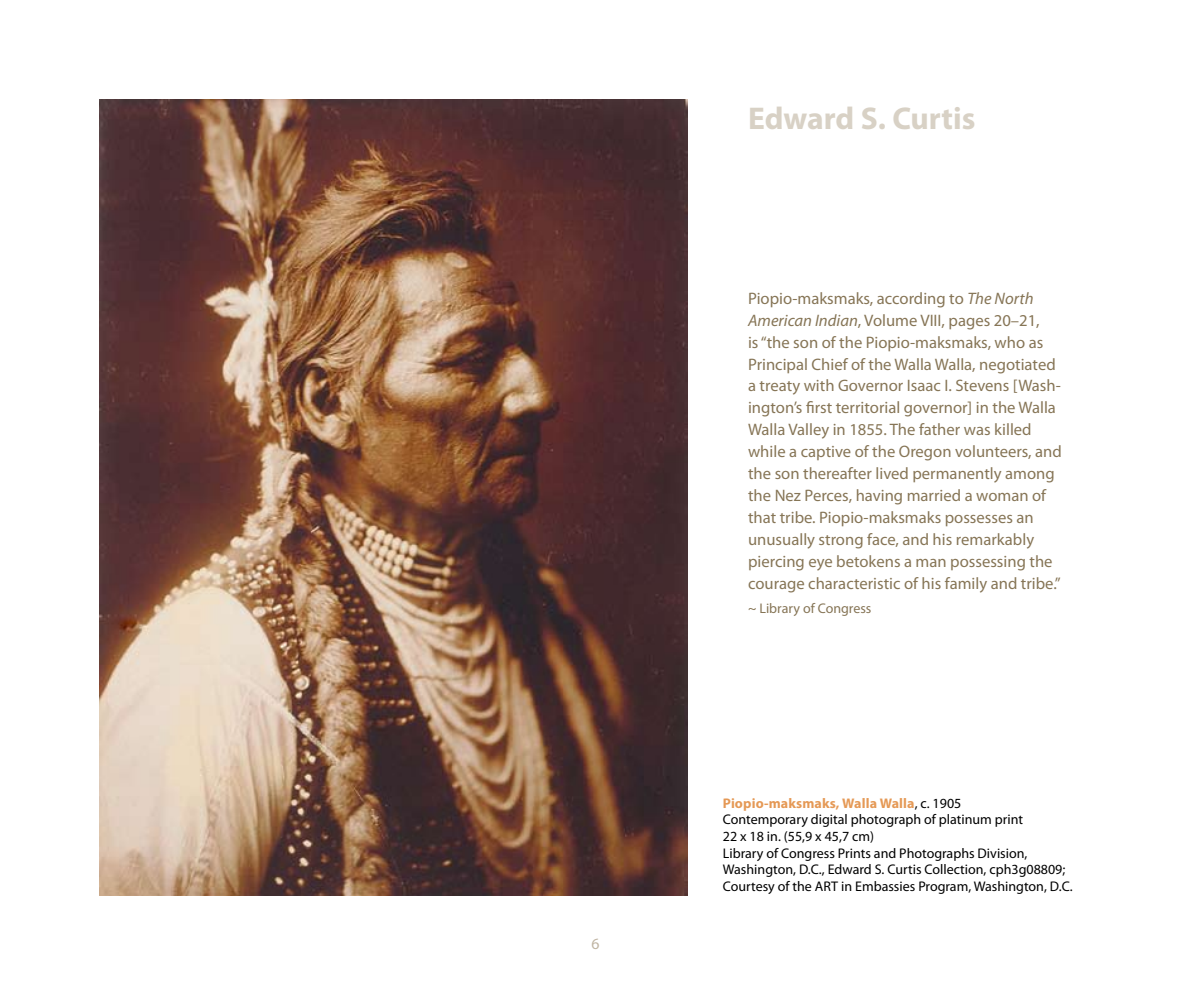
<style>
.page{position:relative;width:1191px;height:993px;background:#fff}
.page>*{position:absolute;margin:0;border:0;box-sizing:border-box;transform-origin:0 0}
.t1{font:700 31.5px "Myriad Pro";color:#d8d1c5}
.t2{font:16.62px/21.9px "Myriad Pro";color:#867556}
.t3{font:14px/16.6px "Myriad Pro";color:#000}
.t4{font:14px "Myriad Pro";color:#867556}
.s1{font-style:italic}
.s2{font-weight:700;color:#e59956}
</style>
<div class="page">
<img style="left:99px;top:99px;width:588px;height:795px">
<h1 class="t1" style="left:748px;top:97px;width:229px">Edward S. Curtis</h1>
<p class="t2" style="left:748px;top:287px;width:315px">Piopio-maksmaks, according to <span class="s1">The North American Indian</span>, Volume VIII, pages 20–21,<br>is “the son of the Piopio-maksmaks, who as Principal Chief of the Walla Walla, negotiated a treaty with Governor Isaac I. Stevens [Wash&shy;ington’s first territorial governor] in the Walla Walla Valley in 1855. The father was killed while a captive of the Oregon volunteers, and the son thereafter lived permanently among the Nez Perces, having married a woman of that tribe. Piopio-maksmaks possesses an unusually strong face, and his remarkably piercing eye betokens a man possessing the courage characteristic of his family and tribe.”</p>
<p class="t4" style="left:748px;top:599px;width:125px">~ Library of Congress</p>
<p class="t3" style="left:723px;top:794px;width:351px"><span class="s2">Piopio-maksmaks, Walla Walla</span>, c. 1905<br>Contemporary digital photograph of platinum print<br>22 x 18 in. (55,9 x 45,7 cm)<br>Library of Congress Prints and Photographs Division, Washington, D.C., Edward S. Curtis Collection, cph3g08809; Courtesy of the ART in Embassies Program, Washington, D.C.</p>
</div>
